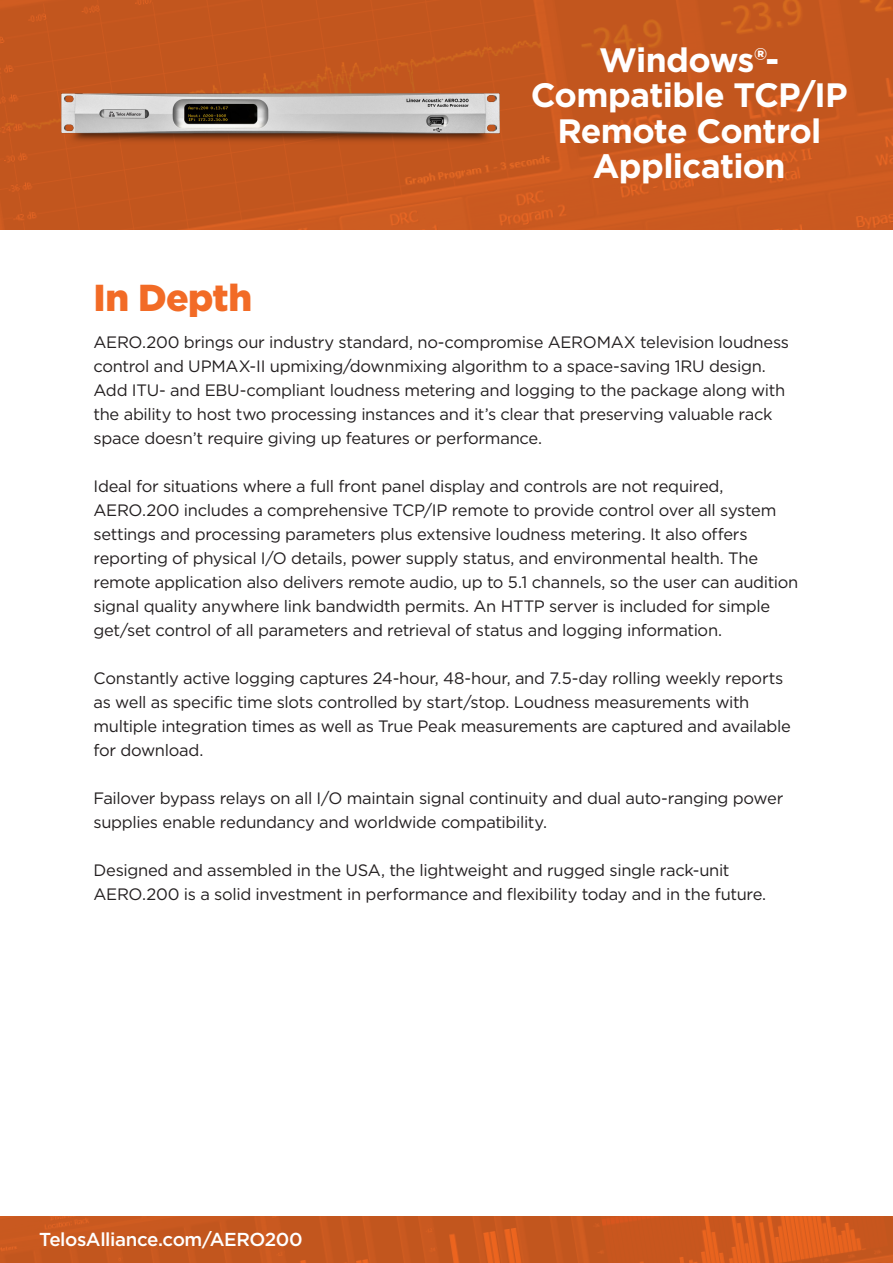
<style>
.page{position:relative;width:893px;height:1263px;background:#fff}
.page>*{position:absolute;margin:0;border:0;box-sizing:border-box;transform-origin:0 0}
.Axia_H1{font:900 37.5px "Gotham";letter-spacing:-.015em;color:#f26b26}
.Axia_B1{font:700 33.75px "Gotham";letter-spacing:-.02em;color:#fff}
.t1{font:500 18.75px "Gotham";letter-spacing:-.025em;color:#fff}
.Axia_B1-2{font:16.5px/24px "Gotham";letter-spacing:-.02em;color:#231f20}
</style>
<div class="page">
<img style="left:0;top:1217px;width:893px;height:46px">
<img style="left:0;top:0;width:893px;height:230px">
<img style="left:40px;top:63px;width:474px;height:98px">
<p class="Axia_B1" style="left:599px;top:38px;width:182px">Windows®-</p>
<p class="Axia_B1" style="left:531px;top:73px;width:318px">Compatible TCP/IP</p>
<p class="Axia_B1" style="left:557px;top:109px;width:265px">Remote Control</p>
<p class="Axia_B1" style="left:593px;top:144px;width:194px">Application</p>
<p class="Axia_H1" style="left:94px;top:272px;width:160px">In Depth</p>
<p class="Axia_B1-2" style="left:94px;top:329px;width:697px">AERO.200 brings our industry standard, no-compromise AEROMAX television loudness control and UPMAX-II upmixing/downmixing algorithm to a space-saving 1RU design.<br>Add ITU- and EBU-compliant loudness metering and logging to the package along with the ability to host two processing instances and it’s clear that preserving valuable rack space doesn’t require giving up features or performance.</p>
<p class="Axia_B1-2" style="left:94px;top:473px;width:706px">Ideal for situations where a full front panel display and controls are not required, AERO.200 includes a comprehensive TCP/IP remote to provide control over all system settings and processing parameters plus extensive loudness metering. It also offers reporting of physical I/O details, power supply status, and environmental health. The remote application also delivers remote audio, up to 5.1 channels, so the user can audition signal quality anywhere link bandwidth permits. An HTTP server is included for simple get/set control of all parameters and retrieval of status and logging information.</p>
<p class="Axia_B1-2" style="left:94px;top:665px;width:699px">Constantly active logging captures 24-hour, 48-hour, and 7.5-day rolling weekly reports as well as specific time slots controlled by start/stop. Loudness measurements with multiple integration times as well as True Peak measurements are captured and available for download.</p>
<p class="Axia_B1-2" style="left:94px;top:785px;width:691px">Failover bypass relays on all I/O maintain signal continuity and dual auto-ranging power supplies enable redundancy and worldwide compatibility.</p>
<p class="Axia_B1-2" style="left:94px;top:857px;width:674px">Designed and assembled in the USA, the lightweight and rugged single rack-unit<br>AERO.200 is a solid investment in performance and flexibility today and in the future.</p>
<p class="t1" style="left:39px;top:1227px;width:265px">TelosAlliance.com/AERO200</p>
</div>
